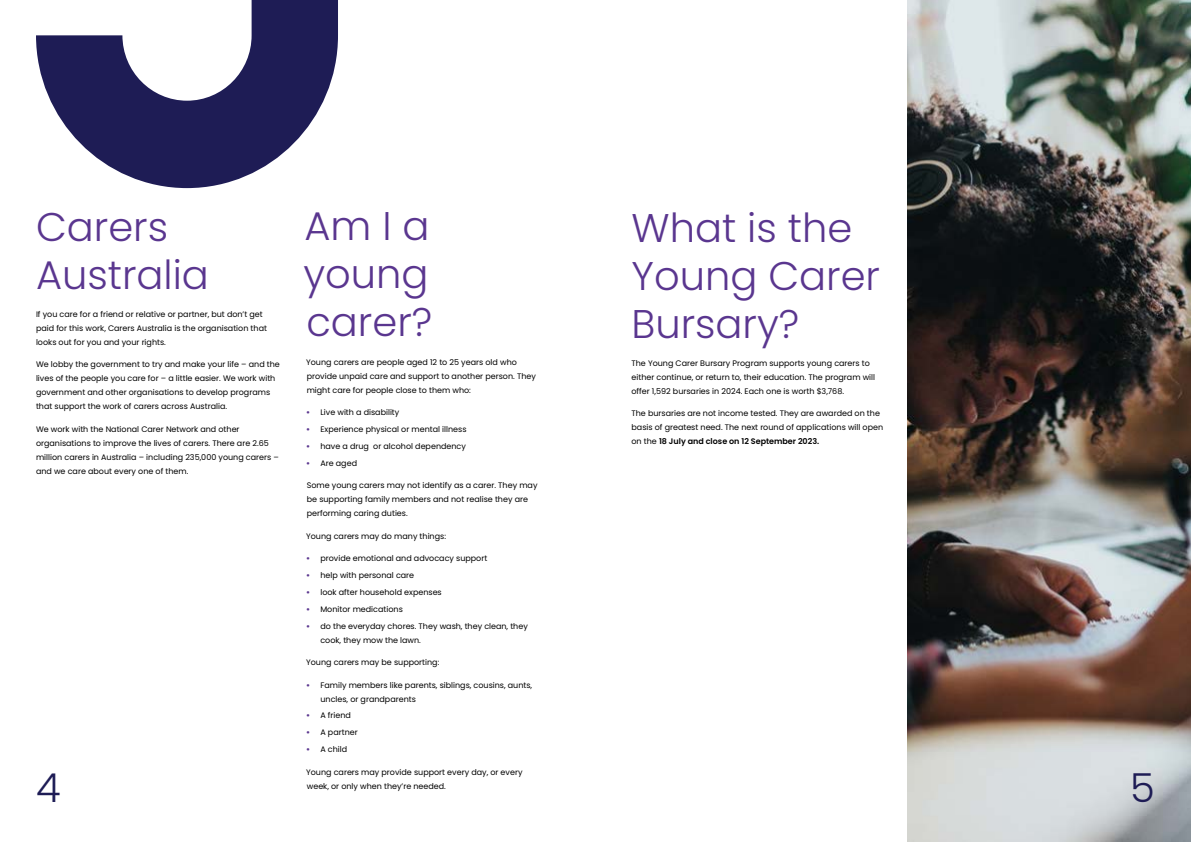
<style>
.page{position:relative;width:1191px;height:842px;background:#fff}
.page>*{position:absolute;margin:0;border:0;box-sizing:border-box;transform-origin:0 0}
.t1{font:300 40px/48px "Poppins";color:#5a368f}
.t2{font:300 40px "Poppins";color:#1e1c55}
.t3{font:8px/14px "Poppins";color:#000}
.s1{font-weight:600}
.s2{font-weight:700;color:#5a368f}
</style>
<div class="page">
<img style="left:907px;top:0;width:284px;height:842px">
<svg style="left:36px;top:0;width:302px;height:188px;fill:#1e1c55"></svg>
<h1 class="t1" style="left:36px;top:203px;width:174px">Carers<br>Australia</h1>
<p class="t3" style="left:36px;top:307px;width:232px">If you care for a friend or relative or partner, but don’t get paid for this work, Carers Australia is the organisation that looks out for you and your rights.</p>
<p class="t3" style="left:36px;top:358px;width:245px">We lobby the government to try and make your life – and the lives of the people you care for – a little easier. We work with government and other organisations to develop programs that support the work of carers across Australia.</p>
<p class="t3" style="left:36px;top:422px;width:244px">We work with the National Carer Network and other organisations to improve the lives of carers. There are 2.65 million carers in Australia – including 235,000 young carers – and we care about every one of them.</p>
<h1 class="t2" style="left:36px;top:764px;width:26px">4</h1>
<h1 class="t1" style="left:631px;top:204px;width:250px">What is the<br>Young Carer<br>Bursary?</h1>
<p class="t3" style="left:631px;top:356px;width:245px">The Young Carer Bursary Program supports young carers to either continue, or return to, their education. The program will offer 1,592 bursaries in 2024. Each one is worth $3,768.</p>
<p class="t3" style="left:631px;top:407px;width:253px">The bursaries are not income tested. They are awarded on the basis of greatest need. The next round of applications will open on the <span class="s1">18 July and close on 12 September 2023.</span></p>
<h1 class="t1" style="left:303px;top:203px;width:130px;text-align:justify">Am I a young carer?</h1>
<p class="t3" style="left:306px;top:355px;width:231px">Young carers are people aged 12 to 25 years old who provide unpaid care and support to another person. They might care for people close to them who:</p>
<p class="t3" style="left:306px;top:405px;width:95px"><span class="s2">•</span> Live with a disability</p>
<p class="t3" style="left:306px;top:422px;width:162px"><span class="s2">•</span> Experience physical or mental illness</p>
<p class="t3" style="left:306px;top:439px;width:161px"><span class="s2">•</span> have a drug or alcohol dependency</p>
<p class="t3" style="left:306px;top:456px;width:52px"><span class="s2">•</span> Are aged</p>
<p class="t3" style="left:307px;top:478px;width:232px">Some young carers may not identify as a carer. They may be supporting family members and not realise they are performing caring duties.</p>
<p class="t3" style="left:306px;top:529px;width:141px">Young carers may do many things:</p>
<p class="t3" style="left:306px;top:551px;width:182px"><span class="s2">•</span> provide emotional and advocacy support</p>
<p class="t3" style="left:306px;top:568px;width:109px"><span class="s2">•</span> help with personal care</p>
<p class="t3" style="left:306px;top:585px;width:137px"><span class="s2">•</span> look after household expenses</p>
<p class="t3" style="left:306px;top:602px;width:98px"><span class="s2">•</span> Monitor medications</p>
<p class="t3" style="left:320px;top:619px;width:209px;text-indent:-14px"><span class="s2">•</span> do the everyday chores. They wash, they clean, they cook, they mow the lawn.</p>
<p class="t3" style="left:306px;top:655px;width:135px">Young carers may be supporting:</p>
<p class="t3" style="left:320px;top:678px;width:213px;text-indent:-14px"><span class="s2">•</span> Family members like parents, siblings, cousins, aunts, uncles, or grandparents</p>
<p class="t3" style="left:306px;top:709px;width:46px"><span class="s2">•</span> A friend</p>
<p class="t3" style="left:306px;top:725px;width:53px"><span class="s2">•</span> A partner</p>
<p class="t3" style="left:306px;top:742px;width:43px"><span class="s2">•</span> A child</p>
<p class="t3" style="left:306px;top:765px;width:218px">Young carers may provide support every day, or every week, or only when they’re needed.</p>
<h1 class="t2" style="left:1130px;top:764px;width:26px">5</h1>
</div>
